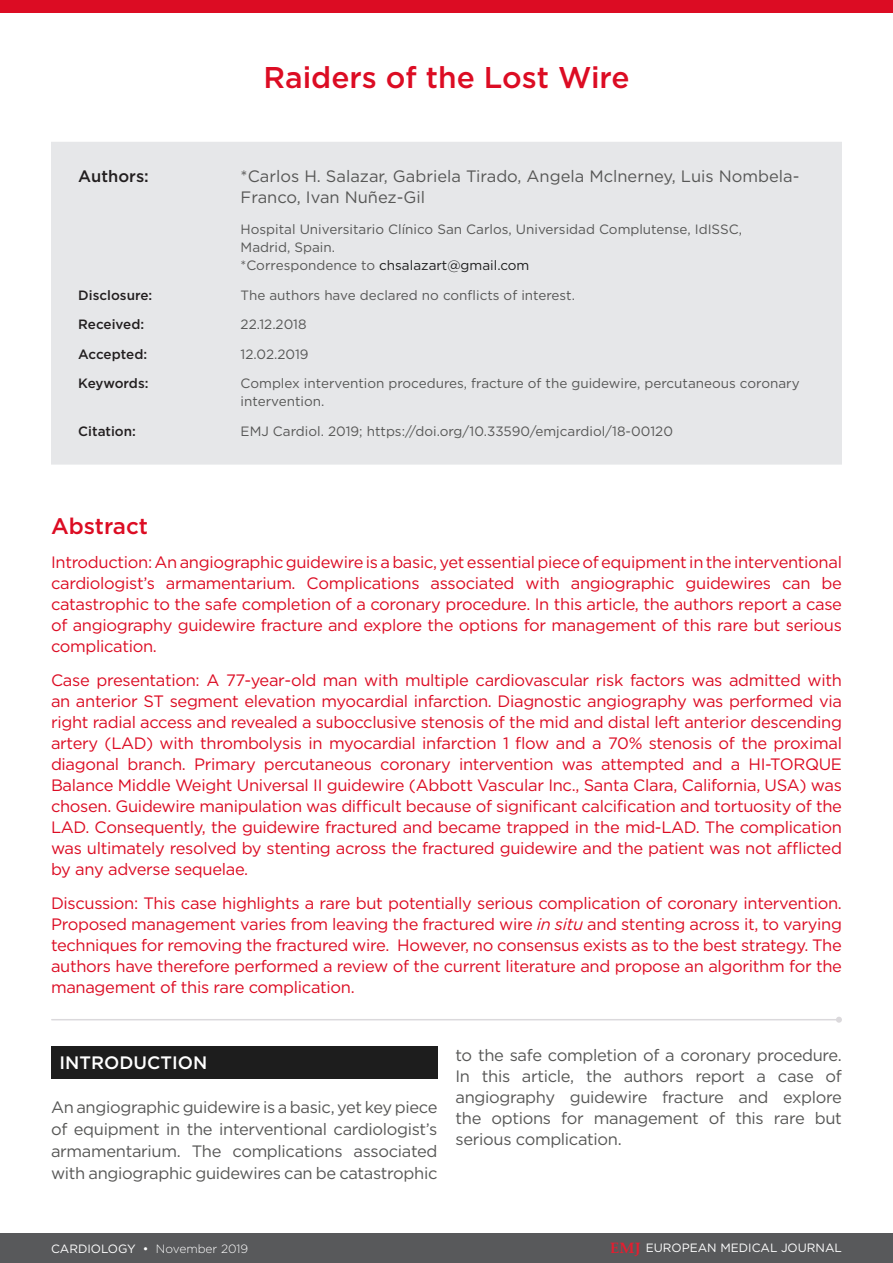
<style>
.page{position:relative;width:893px;height:1263px;background:#fff}
.page>*{position:absolute;margin:0;border:0;box-sizing:border-box;transform-origin:0 0}
.t1{font:500 30px "Gotham";color:#dc0c23}
.t2{font:500 22.5px "Gotham";color:#dc0c23}
.H1__Heading_1{font:500 18px "Gotham";color:#fff}
.t3{font:16.5px/21px "Gotham";letter-spacing:-.02em;color:#dc0c23;text-align:justify}
.Body_Text{font:16.5px/21.1px "Gotham";letter-spacing:-.02em;color:#575756;text-align:justify}
.Body_Text-2{font:16.5px/21px "Gotham";color:#575756}
.Article_Details__Aut{font:500 16.5px "Gotham";color:#231f20}
.Article_Details_Body{font:13.5px/18px "Gotham";color:#575756}
.Article_Details_Head{font:500 13.5px "Gotham";color:#231f20}
.t4{font:12px "Gotham";color:#fff}
.t5{font:300 12px "Gotham";color:#fff}
.s1{color:#1d1d1d}
.s2{font-style:italic}
.s3{font-weight:400}
.s4{font-family:"Palatino Linotype";font-weight:700;font-size:15px;color:#e41e30}
</style>
<div class="page">
<div style="left:0;top:1233px;width:893px;height:30px;background:#58595b"></div>
<div style="left:51px;top:142px;width:791px;height:323px;background:#e6e7e9"></div>
<div style="left:51px;top:1046px;width:386px;height:33px;background:#1d1d1d"></div>
<div style="left:0;top:0;width:893px;height:13px;background:#dc0c23"></div>
<hr style="left:52px;top:1019px;width:787px;height:1px;background:#dbd9dc">
<svg style="left:836px;top:1017px;width:6px;height:6px"></svg>
<p class="t1" style="left:263px;top:58px;width:368px">Raiders of the Lost Wire</p>
<p class="Article_Details__Aut" style="left:78px;top:166px;width:72px">Authors:</p>
<p class="Body_Text-2" style="left:241px;top:166px;width:560px">*Carlos H. Salazar, Gabriela Tirado, Angela Mclnerney, Luis Nombela-<br>Franco, Ivan Nuñez-Gil</p>
<p class="Article_Details_Body" style="left:241px;top:220px;width:503px">Hospital Universitario Clínico San Carlos, Universidad Complutense, IdISSC,<br>Madrid, Spain.<br>*Correspondence to <span class="s1">chsalazart@gmail.com</span></p>
<p class="Article_Details_Head" style="left:78px;top:286px;width:76px">Disclosure:</p>
<p class="Article_Details_Body" style="left:241px;top:285px;width:336px">The authors have declared no conflicts of interest.</p>
<p class="Article_Details_Head" style="left:78px;top:315px;width:67px">Received:</p>
<p class="Article_Details_Body" style="left:241px;top:315px;width:68px">22.12.2018</p>
<p class="Article_Details_Head" style="left:78px;top:345px;width:70px">Accepted:</p>
<p class="Article_Details_Body" style="left:241px;top:345px;width:70px">12.02.2019</p>
<p class="Article_Details_Head" style="left:78px;top:375px;width:72px">Keywords:</p>
<p class="Article_Details_Body" style="left:241px;top:374px;width:560px">Complex intervention procedures, fracture of the guidewire, percutaneous coronary intervention.</p>
<p class="Article_Details_Head" style="left:78px;top:422px;width:59px">Citation:</p>
<p class="Article_Details_Body" style="left:241px;top:422px;width:434px">EMJ Cardiol. 2019; https://doi.org/10.33590/emjcardiol/18-00120</p>
<p class="t2" style="left:51px;top:512px;width:99px">Abstract</p>
<p class="t3" style="left:51px;top:551px;width:792px">Introduction: An angiographic guidewire is a basic, yet essential piece of equipment in the interventional cardiologist’s armamentarium. Complications associated with angiographic guidewires can be catastrophic to the safe completion of a coronary procedure. In this article, the authors report a case of angiography guidewire fracture and explore the options for management of this rare but serious complication.</p>
<p class="t3" style="left:51px;top:669px;width:792px">Case presentation: A 77-year-old man with multiple cardiovascular risk factors was admitted with an anterior ST segment elevation myocardial infarction. Diagnostic angiography was performed via right radial access and revealed a subocclusive stenosis of the mid and distal left anterior descending artery (LAD) with thrombolysis in myocardial infarction 1 flow and a 70% stenosis of the proximal diagonal branch. Primary percutaneous coronary intervention was attempted and a HI-TORQUE Balance Middle Weight Universal II guidewire (Abbott Vascular Inc., Santa Clara, California, USA) was chosen. Guidewire manipulation was difficult because of significant calcification and tortuosity of the LAD. Consequently, the guidewire fractured and became trapped in the mid-LAD. The complication was ultimately resolved by stenting across the fractured guidewire and the patient was not afflicted by any adverse sequelae.</p>
<p class="t3" style="left:51px;top:892px;width:792px">Discussion: This case highlights a rare but potentially serious complication of coronary intervention.<br>Proposed management varies from leaving the fractured wire <span class="s2">in situ</span> and stenting across it, to varying techniques for removing the fractured wire. However, no consensus exists as to the best strategy. The authors have therefore performed a review of the current literature and propose an algorithm for the management of this rare complication.</p>
<p class="H1__Heading_1" style="left:60px;top:1051px;width:149px">INTRODUCTION</p>
<p class="Body_Text" style="left:51px;top:1095px;width:388px;line-height:22.2px">An angiographic guidewire is a basic, yet key piece of equipment in the interventional cardiologist’s armamentarium. The complications associated with angiographic guidewires can be catastrophic</p>
<p class="Body_Text" style="left:455px;top:1044px;width:388px">to the safe completion of a coronary procedure.<br>In this article, the authors report a case of angiography guidewire fracture and explore the options for management of this rare but serious complication.</p>
<p class="t5" style="left:51px;top:1241px;width:199px"><span class="s3">CARDIOLOGY •</span> November 2019</p>
<p class="t4" style="left:610px;top:1240px;width:233px"><span class="s4">EMJ</span> EUROPEAN MEDICAL JOURNAL</p>
</div>
